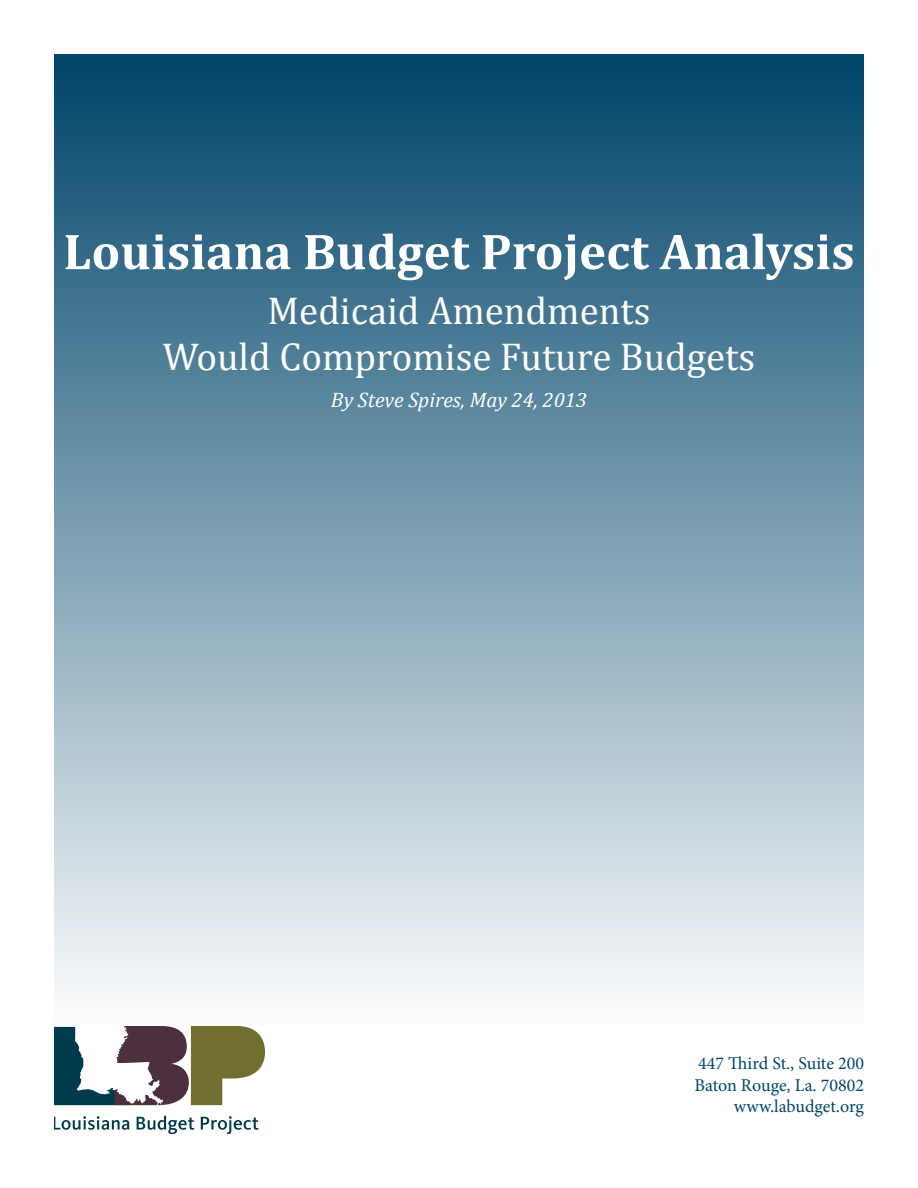
<style>
.page{position:relative;width:918px;height:1188px;background:#fff}
.page>*{position:absolute;margin:0;border:0;box-sizing:border-box;transform-origin:0 0}
.t1{font:700 51px "Cambria";color:#fff}
.t2{font:39px "Cambria";color:#fff}
.t3{font:italic 21px "Cambria";color:#fff}
.t4{font:18px "Minion Pro";color:#00456a}
</style>
<div class="page">
<div style="left:54px;top:54px;width:810px;height:972px;background:linear-gradient(to bottom,#004469,#fdfdfd)"></div>
<svg style="left:54px;top:1116px;width:75px;height:14px"></svg>
<svg style="left:137px;top:1116px;width:57px;height:18px"></svg>
<svg style="left:201px;top:1116px;width:58px;height:18px"></svg>
<svg style="left:54px;top:1026px;width:211px;height:79px"></svg>
<p class="t1" style="left:63px;top:216px;width:793px">Louisiana Budget Project Analysis</p>
<p class="t2" style="left:268px;top:287px;width:384px">Medicaid Amendments</p>
<p class="t2" style="left:163px;top:334px;width:594px">Would Compromise Future Budgets</p>
<p class="t3" style="left:331px;top:385px;width:258px">By Steve Spires, May 24, 2013</p>
<p class="t4" style="left:698px;top:1051px;width:167px">447 Third St., Suite 200</p>
<p class="t4" style="left:694px;top:1073px;width:171px">Baton Rouge, La. 70802</p>
<p class="t4" style="left:734px;top:1094px;width:132px">www.labudget.org</p>
</div>
